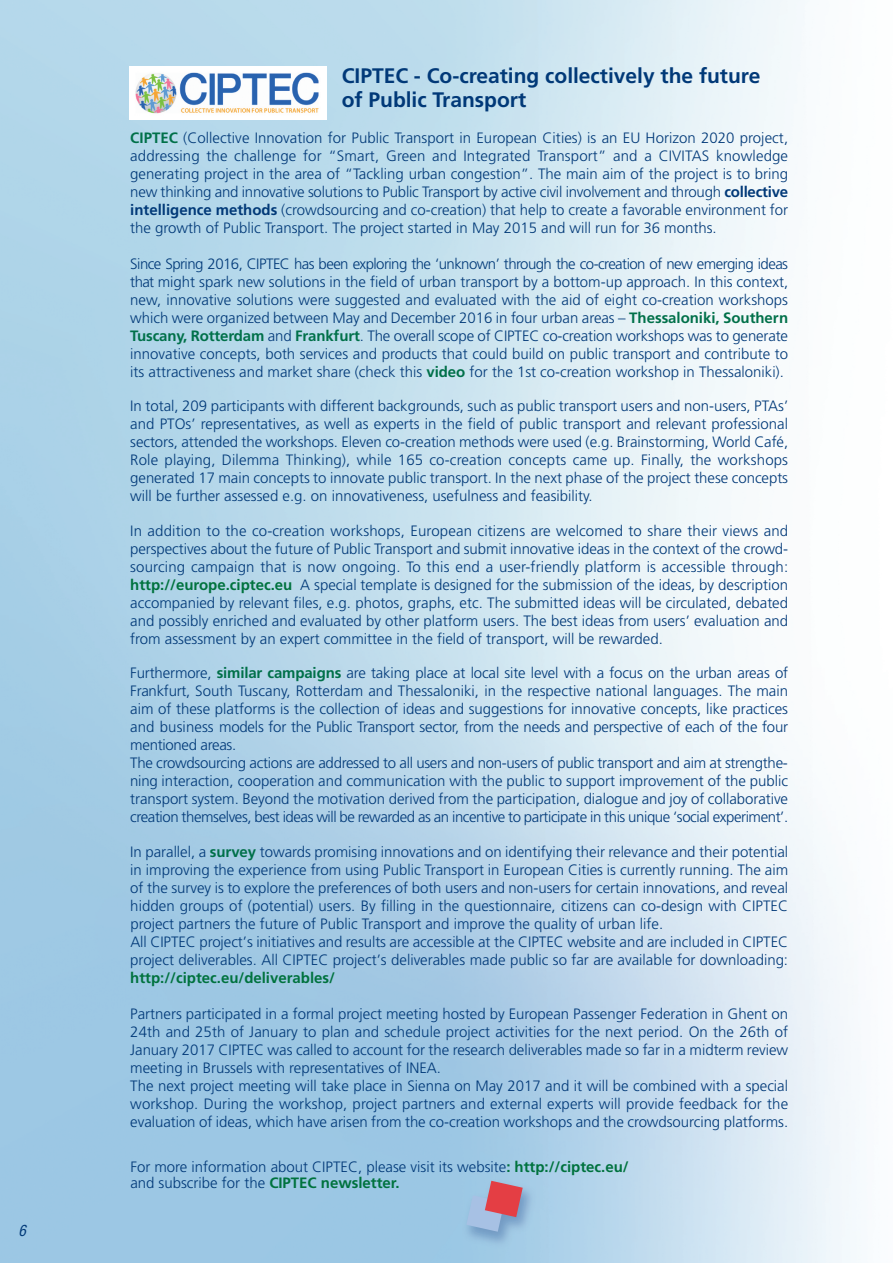
<style>
.page{position:relative;width:893px;height:1263px;background:#fff}
.page>*{position:absolute;margin:0;border:0;box-sizing:border-box;transform-origin:0 0}
.t1{font:700 21px/24px "Frutiger";color:#013978}
.t2{font:300 15px/18px "Frutiger";color:#013978;text-align:justify}
.t3{font:700 15px "Frutiger";color:#00723e}
.t4{font:italic condensed 15px "Helvetica";color:#013978}
.s1{font-weight:700;color:#007049}
.s2{font-weight:700}
.s3{font-weight:700;color:#00723e}
</style>
<div class="page">
<svg style="left:466px;top:1181px;width:57px;height:51px;background:#b292aa"></svg>
<img style="left:135px;top:72px;width:184px;height:42px">
<p class="t4" style="left:18px;top:1222px;width:9px">6</p>
<h1 class="t1" style="left:342px;top:65px;width:420px">CIPTEC - Co-creating collectively the future of Public Transport</h1>
<p class="t2" style="left:130px;top:130px;width:659px"><span class="s1">CIPTEC</span> (Collective Innovation for Public Transport in European Cities) is an EU Horizon 2020 project, addressing the challenge for “Smart, Green and Integrated Transport” and a CIVITAS knowledge generating project in the area of “Tackling urban congestion”. The main aim of the project is to bring new thinking and innovative solutions to Public Transport by active civil involvement and through <span class="s2">collective intelligence methods</span> (crowdsourcing and co-creation) that help to create a favorable environment for the growth of Public Transport. The project started in May 2015 and will run for 36 months.</p>
<p class="t2" style="left:130px;top:256px;width:659px">Since Spring 2016, CIPTEC has been exploring the ‘unknown’ through the co-creation of new emerging ideas that might spark new solutions in the field of urban transport by a bottom-up approach. In this context, new, innovative solutions were suggested and evaluated with the aid of eight co-creation workshops which were organized between May and December 2016 in four urban areas – <span class="s1">Thessaloniki, Southern Tuscany, Rotterdam</span> and <span class="s1">Frankfurt</span>. The overall scope of CIPTEC co-creation workshops was to generate innovative concepts, both services and products that could build on public transport and contribute to its attractiveness and market share (check this <span class="s1">video</span> for the 1st co-creation workshop in Thessaloniki).</p>
<p class="t2" style="left:130px;top:398px;width:659px">In total, 209 participants with different backgrounds, such as public transport users and non-users, PTAs’ and PTOs’ representatives, as well as experts in the field of public transport and relevant professional sectors, attended the workshops. Eleven co-creation methods were used (e.g. Brainstorming, World Café, Role playing, Dilemma Thinking), while 165 co-creation concepts came up. Finally, the workshops generated 17 main concepts to innovate public transport. In the next phase of the project these concepts will be further assessed e.g. on innovativeness, usefulness and feasibility.</p>
<p class="t2" style="left:130px;top:523px;width:659px">In addition to the co-creation workshops, European citizens are welcomed to share their views and perspectives about the future of Public Transport and submit innovative ideas in the context of the crowd&shy;sourcing campaign that is now ongoing. To this end a user-friendly platform is accessible through: <span class="s3">http://europe.ciptec.eu</span> A special template is designed for the submission of the ideas, by description accompanied by relevant files, e.g. photos, graphs, etc. The submitted ideas will be circulated, debated and possibly enriched and evaluated by other platform users. The best ideas from users’ evaluation and from assessment by an expert committee in the field of transport, will be rewarded.</p>
<p class="t2" style="left:130px;top:665px;width:659px;text-align:left">Furthermore, <span class="s1">similar campaigns</span> are taking place at local site level with a focus on the urban areas of Frankfurt, South Tuscany, Rotterdam and Thessaloniki, in the respective national languages. The main aim of these platforms is the collection of ideas and suggestions for innovative concepts, like practices and business models for the Public Transport sector, from the needs and perspective of each of the four mentioned areas.<br>The crowdsourcing actions are addressed to all users and non-users of public transport and aim at strengthe&shy;ning interaction, cooperation and communication with the public to support improvement of the public transport system. Beyond the motivation derived from the participation, dialogue and joy of collaborative creation themselves, best ideas will be rewarded as an incentive to participate in this unique ‘social experiment’.</p>
<p class="t2" style="left:130px;top:844px;width:659px;text-align:left">In parallel, a <span class="s1">survey</span> towards promising innovations and on identifying their relevance and their potential in improving the experience from using Public Transport in European Cities is currently running. The aim of the survey is to explore the preferences of both users and non-users for certain innovations, and reveal hidden groups of (potential) users. By filling in the questionnaire, citizens can co-design with CIPTEC project partners the future of Public Transport and improve the quality of urban life.<br>All CIPTEC project’s initiatives and results are accessible at the CIPTEC website and are included in CIPTEC project deliverables. All CIPTEC project’s deliverables made public so far are available for downloading:</p>
<p class="t3" style="left:130px;top:971px;width:206px">http://ciptec.eu/deliverables/</p>
<p class="t2" style="left:130px;top:1006px;width:659px;text-align:left">Partners participated in a formal project meeting hosted by European Passenger Federation in Ghent on 24th and 25th of January to plan and schedule project activities for the next period. On the 26th of January 2017 CIPTEC was called to account for the research deliverables made so far in a midterm review meeting in Brussels with representatives of INEA.<br>The next project meeting will take place in Sienna on May 2017 and it will be combined with a special workshop. During the workshop, project partners and external experts will provide feedback for the evaluation of ideas, which have arisen from the co-creation workshops and the crowdsourcing platforms.</p>
<p class="t2" style="left:130px;top:1159px;width:500px;line-height:16.5px">For more information about CIPTEC, please visit its website<span class="s3">: http://ciptec.eu/ </span>and subscribe for the <span class="s3">CIPTEC newsletter.</span></p>
</div>
